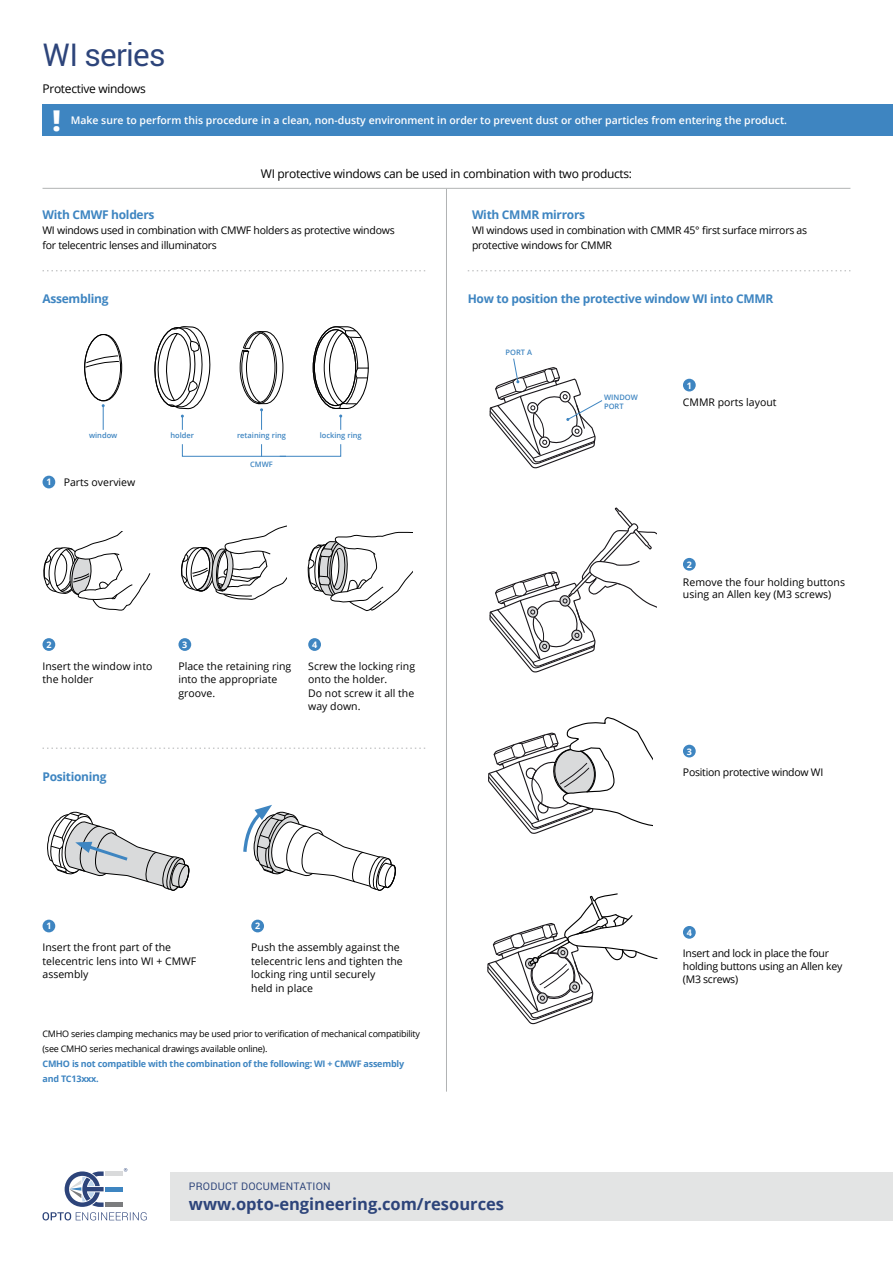
<style>
.page{position:relative;width:893px;height:1263px;background:#fff}
.page>*{position:absolute;margin:0;border:0;box-sizing:border-box;transform-origin:0 0}
.t1{font:31.5px "Roboto";letter-spacing:-.025em;color:#2d447a}
.t2{font:800 28.65px "Open Sans";color:#fff}
.t3{font:700 16.5px "Open Sans";color:#2d447a}
.t4{font:700 12px "Open Sans";letter-spacing:-.025em;color:#3e85c1}
.t5{font:12px "Open Sans";letter-spacing:-.025em;color:#000}
.t6{font:10.5px/13.5px "Open Sans";color:#000}
.t7{font:10.5px/15px "Open Sans";letter-spacing:-.025em;color:#000}
.t8{font:600 10.5px "Open Sans";color:#fff}
.t9{font:10.5px "Roboto";letter-spacing:.02em;color:#2d447a}
.t10{font:9px/15px "Open Sans";letter-spacing:-.025em;color:#000}
.t11{font:700 9px/15px "Open Sans";letter-spacing:-.025em;color:#3e85c1}
.t12{font:700 9px "Open Sans";color:#fff}
.t13{font:600 7.5px/8.7px "Open Sans";color:#3e85c1}
</style>
<div class="page">
<div style="left:170px;top:1171px;width:723px;height:49px;background:#e3e4e4"></div>
<div style="left:43px;top:104px;width:850px;height:32px;background:#3e85c1"></div>
<hr style="left:43px;top:188px;width:807px;height:1px;background:#b1b3b4">
<hr style="left:446px;top:189px;width:1px;height:902px;background:#b1b3b4">
<svg style="left:43px;top:748px;width:382px;height:1px"></svg>
<svg style="left:43px;top:270px;width:382px;height:1px"></svg>
<svg style="left:468px;top:270px;width:382px;height:1px"></svg>
<svg style="left:154px;top:326px;width:57px;height:83px"></svg>
<svg style="left:84px;top:334px;width:39px;height:96px"></svg>
<svg style="left:181px;top:415px;width:3px;height:15px"></svg>
<svg style="left:312px;top:326px;width:57px;height:104px"></svg>
<svg style="left:239px;top:331px;width:45px;height:99px"></svg>
<svg style="left:43px;top:532px;width:107px;height:79px"></svg>
<svg style="left:181px;top:525px;width:105px;height:75px"></svg>
<svg style="left:308px;top:532px;width:104px;height:79px"></svg>
<svg style="left:488px;top:717px;width:165px;height:117px"></svg>
<svg style="left:487px;top:893px;width:171px;height:132px"></svg>
<svg style="left:489px;top:508px;width:168px;height:165px"></svg>
<svg style="left:489px;top:358px;width:114px;height:111px"></svg>
<div style="left:43px;top:638px;width:12px;height:13px;background:#3e85c1;border-radius:50%"></div>
<div style="left:43px;top:476px;width:12px;height:12px;background:#3e85c1;border-radius:50%"></div>
<div style="left:683px;top:379px;width:13px;height:12px;background:#3e85c1;border-radius:50%"></div>
<div style="left:683px;top:558px;width:13px;height:13px;background:#3e85c1;border-radius:50%"></div>
<div style="left:683px;top:745px;width:13px;height:12px;background:#3e85c1;border-radius:50%"></div>
<div style="left:683px;top:926px;width:13px;height:13px;background:#3e85c1;border-radius:50%"></div>
<div style="left:43px;top:920px;width:12px;height:12px;background:#3e85c1;border-radius:50%"></div>
<div style="left:251px;top:920px;width:13px;height:12px;background:#3e85c1;border-radius:50%"></div>
<div style="left:178px;top:638px;width:13px;height:13px;background:#3e85c1;border-radius:50%"></div>
<div style="left:308px;top:638px;width:13px;height:13px;background:#3e85c1;border-radius:50%"></div>
<svg style="left:47px;top:811px;width:143px;height:80px"></svg>
<svg style="left:243px;top:805px;width:153px;height:86px"></svg>
<svg style="left:182px;top:444px;width:159px;height:13px"></svg>
<svg style="left:43px;top:1168px;width:104px;height:52px"></svg>
<h1 class="t1" style="left:43px;top:33px;width:124px">WI series</h1>
<p class="t5" style="left:43px;top:80px;width:105px">Protective windows</p>
<h2 class="t2" style="left:53px;top:99px;width:10px">!</h2>
<p class="t8" style="left:71px;top:113px;width:718px">Make sure to perform this procedure in a clean, non-dusty environment in order to prevent dust or other particles from entering the product.</p>
<p class="t5" style="left:261px;top:166px;width:373px">WI protective windows can be used in combination with two products:</p>
<p class="t4" style="left:43px;top:206px;width:114px">With CMWF holders</p>
<p class="t7" style="left:43px;top:223px;width:354px">WI windows used in combination with CMWF holders as protective windows for telecentric lenses and illuminators</p>
<p class="t4" style="left:472px;top:206px;width:115px">With CMMR mirrors</p>
<p class="t7" style="left:472px;top:223px;width:337px">WI windows used in combination with CMMR 45° first surface mirrors as protective windows for CMMR</p>
<p class="t4" style="left:43px;top:290px;width:67px">Assembling</p>
<p class="t4" style="left:468px;top:290px;width:307px">How to position the protective window WI into CMMR</p>
<p class="t13" style="left:89px;top:431px;width:30px">window</p>
<p class="t13" style="left:171px;top:431px;width:25px">holder</p>
<p class="t12" style="left:46px;top:476px;width:7px">1</p>
<p class="t6" style="left:64px;top:475px;width:73px">Parts overview</p>
<p class="t13" style="left:237px;top:431px;width:50px">retaining ring</p>
<p class="t13" style="left:320px;top:431px;width:43px">locking ring</p>
<p class="t13" style="left:250px;top:460px;width:24px">CMWF</p>
<p class="t12" style="left:46px;top:638px;width:7px">2</p>
<p class="t12" style="left:182px;top:638px;width:7px">3</p>
<p class="t12" style="left:312px;top:638px;width:7px">4</p>
<p class="t6" style="left:43px;top:659px;width:111px">Insert the window into the holder</p>
<p class="t4" style="left:43px;top:768px;width:66px">Positioning</p>
<p class="t6" style="left:178px;top:659px;width:114px">Place the retaining ring into the appropriate groove.</p>
<p class="t6" style="left:308px;top:659px;width:108px">Screw the locking ring onto the holder.<br>Do not screw it all the way down.</p>
<p class="t12" style="left:46px;top:920px;width:7px">1</p>
<p class="t12" style="left:255px;top:920px;width:7px">2</p>
<p class="t6" style="left:43px;top:940px;width:155px">Insert the front part of the telecentric lens into WI + CMWF assembly</p>
<p class="t6" style="left:251px;top:940px;width:153px">Push the assembly against the telecentric lens and tighten the locking ring until securely<br>held in place</p>
<p class="t10" style="left:43px;top:1026px;width:379px">CMHO series clamping mechanics may be used prior to verification of mechanical compatibility (see CMHO series mechanical drawings available online).</p>
<p class="t11" style="left:43px;top:1056px;width:363px">CMHO is not compatible with the combination of the following: WI + CMWF assembly and TC13xxx.</p>
<p class="t13" style="left:506px;top:348px;width:28px">PORT A</p>
<p class="t9" style="left:189px;top:1179px;width:143px">PRODUCT DOCUMENTATION</p>
<h3 class="t3" style="left:189px;top:1192px;width:317px">www.opto-engineering.com/resources</h3>
<p class="t13" style="left:604px;top:393px;width:35px">WINDOW<br>PORT</p>
<p class="t12" style="left:687px;top:379px;width:7px">1</p>
<p class="t6" style="left:683px;top:395px;width:95px">CMMR ports layout</p>
<p class="t12" style="left:687px;top:558px;width:7px">2</p>
<p class="t6" style="left:683px;top:575px;width:164px;line-height:12px">Remove the four holding buttons using an Allen key (M3 screws)</p>
<p class="t12" style="left:687px;top:745px;width:7px">3</p>
<p class="t7" style="left:683px;top:764px;width:142px">Position protective window WI</p>
<p class="t12" style="left:687px;top:926px;width:7px">4</p>
<p class="t7" style="left:683px;top:947px;width:161px;line-height:12.6px">Insert and lock in place the four holding buttons using an Allen key (M3 screws)</p>
</div>
